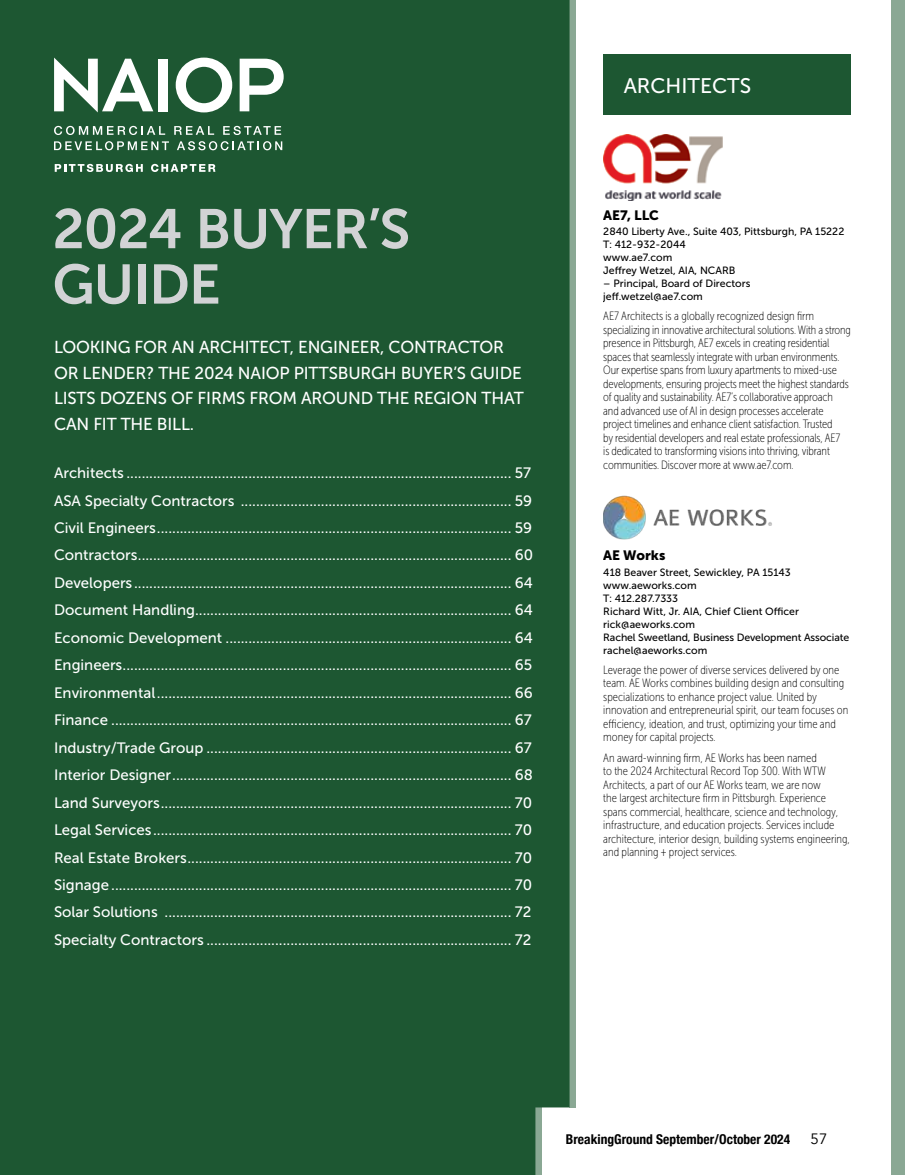
<style>
.page{position:relative;width:905px;height:1175px;background:#fff}
.page>*{position:absolute;margin:0;border:0;box-sizing:border-box;transform-origin:0 0}
.t1{font:55.35px/55.3px "Museo Sans 700";letter-spacing:-.02em;color:#d2d3d5}
.t2{font:21px "Museo Sans 500";color:#fff}
.t3{font:17.25px/25.5px "Museo Sans 500";letter-spacing:-.01em;color:#fff}
.t4{font:15px/27.5px "Museo Sans 500";color:#fff}
.t5{font:15px "Avenir";color:#000}
.t6{font:700 condensed 13.5px "Helvetica Neue";color:#000}
.t7{font:13.5px "Museo Sans 900";color:#000}
.t8{font:12px/13.5px "Museo Sans Cond 100";letter-spacing:-.01em;color:#000}
.t9{font:10.5px/12.9px "Museo Sans 500";color:#000}
</style>
<div class="page">
<div style="left:0;top:0;width:569px;height:1174px;background:#1d5732"></div>
<div style="left:569px;top:0;width:7px;height:1107px;background:#8aa894"></div>
<div style="left:603px;top:54px;width:247px;height:61px;background:#1d5732"></div>
<img style="left:603px;top:495px;width:169px;height:45px">
<img style="left:603px;top:134px;width:119px;height:66px">
<svg style="left:54px;top:58px;width:99px;height:54px"></svg>
<div style="left:158px;top:59px;width:10px;height:52px;background:#fff"></div>
<svg style="left:176px;top:58px;width:56px;height:54px"></svg>
<svg style="left:240px;top:59px;width:44px;height:52px"></svg>
<svg style="left:54px;top:126px;width:111px;height:9px"></svg>
<svg style="left:174px;top:126px;width:40px;height:9px"></svg>
<svg style="left:223px;top:126px;width:58px;height:9px"></svg>
<svg style="left:54px;top:141px;width:115px;height:9px"></svg>
<svg style="left:177px;top:141px;width:105px;height:9px"></svg>
<svg style="left:55px;top:164px;width:88px;height:8px"></svg>
<svg style="left:151px;top:164px;width:64px;height:8px"></svg>
<div style="left:891px;top:0;width:13px;height:1174px;background:#8aa894"></div>
<div style="left:535px;top:1107px;width:7px;height:67px;background:#8aa894"></div>
<h1 class="t1" style="left:52px;top:201px;width:359px">2024 BUYER’S<br>GUIDE</h1>
<p class="t3" style="left:54px;top:334px;width:471px">LOOKING FOR AN ARCHITECT, ENGINEER, CONTRACTOR OR LENDER? THE 2024 NAIOP PITTSBURGH BUYER’S GUIDE LISTS DOZENS OF FIRMS FROM AROUND THE REGION THAT CAN FIT THE BILL.</p>
<p class="t4" style="left:54px;top:459px;width:480px">Architects ..................................................................................................... 57<br>ASA Specialty Contractors ....................................................................... 59<br>Civil Engineers............................................................................................. 59<br>Contractors.................................................................................................. 60<br>Developers ................................................................................................... 64<br>Document Handling................................................................................... 64<br>Economic Development ........................................................................... 64<br>Engineers...................................................................................................... 65<br>Environmental............................................................................................. 66<br>Finance ......................................................................................................... 67<br>Industry/Trade Group ................................................................................ 67<br>Interior Designer......................................................................................... 68<br>Land Surveyors............................................................................................ 70<br>Legal Services.............................................................................................. 70<br>Real Estate Brokers..................................................................................... 70<br>Signage ......................................................................................................... 70<br>Solar Solutions ........................................................................................... 72<br>Specialty Contractors ................................................................................ 72</p>
<h2 class="t2" style="left:623px;top:74px;width:129px">ARCHITECTS</h2>
<p class="t7" style="left:603px;top:207px;width:57px">AE7, LLC</p>
<p class="t9" style="left:603px;top:225px;width:242px">2840 Liberty Ave., Suite 403, Pittsburgh, PA 15222<br>T: 412-932-2044<br>www.ae7.com<br>Jeffrey Wetzel, AIA, NCARB</p>
<p class="t9" style="left:603px;top:277px;width:148px">– Principal, Board of Directors jeff.wetzel@ae7.com</p>
<p class="t8" style="left:603px;top:309px;width:249px">AE7 Architects is a globally recognized design firm specializing in innovative architectural solutions. With a strong presence in Pittsburgh, AE7 excels in creating residential spaces that seamlessly integrate with urban environments.<br>Our expertise spans from luxury apartments to mixed-use developments, ensuring projects meet the highest standards of quality and sustainability. AE7’s collaborative approach and advanced use of AI in design processes accelerate project timelines and enhance client satisfaction. Trusted<br>by residential developers and real estate professionals, AE7<br>is dedicated to transforming visions into thriving, vibrant communities. Discover more at www.ae7.com.</p>
<p class="t7" style="left:603px;top:548px;width:64px">AE Works</p>
<p class="t9" style="left:603px;top:566px;width:247px">418 Beaver Street, Sewickley, PA 15143 www.aeworks.com<br>T: 412.287.7333<br>Richard Witt, Jr. AIA, Chief Client Officer rick@aeworks.com<br>Rachel Sweetland, Business Development Associate rachel@aeworks.com</p>
<p class="t8" style="left:603px;top:663px;width:246px">Leverage the power of diverse services delivered by one team. AE Works combines building design and consulting specializations to enhance project value. United by innovation and entrepreneurial spirit, our team focuses on efficiency, ideation, and trust, optimizing your time and money for capital projects.</p>
<p class="t8" style="left:603px;top:750px;width:248px">An award-winning firm, AE Works has been named<br>to the 2024 Architectural Record Top 300. With WTW Architects, a part of our AE Works team, we are now<br>the largest architecture firm in Pittsburgh. Experience spans commercial, healthcare, science and technology, infrastructure, and education projects. Services include architecture, interior design, building systems engineering, and planning + project services.</p>
<p class="t6" style="left:566px;top:1128px;width:226px">BreakingGround September/October 2024</p>
<p class="t5" style="left:810px;top:1130px;width:19px">57</p>
</div>
